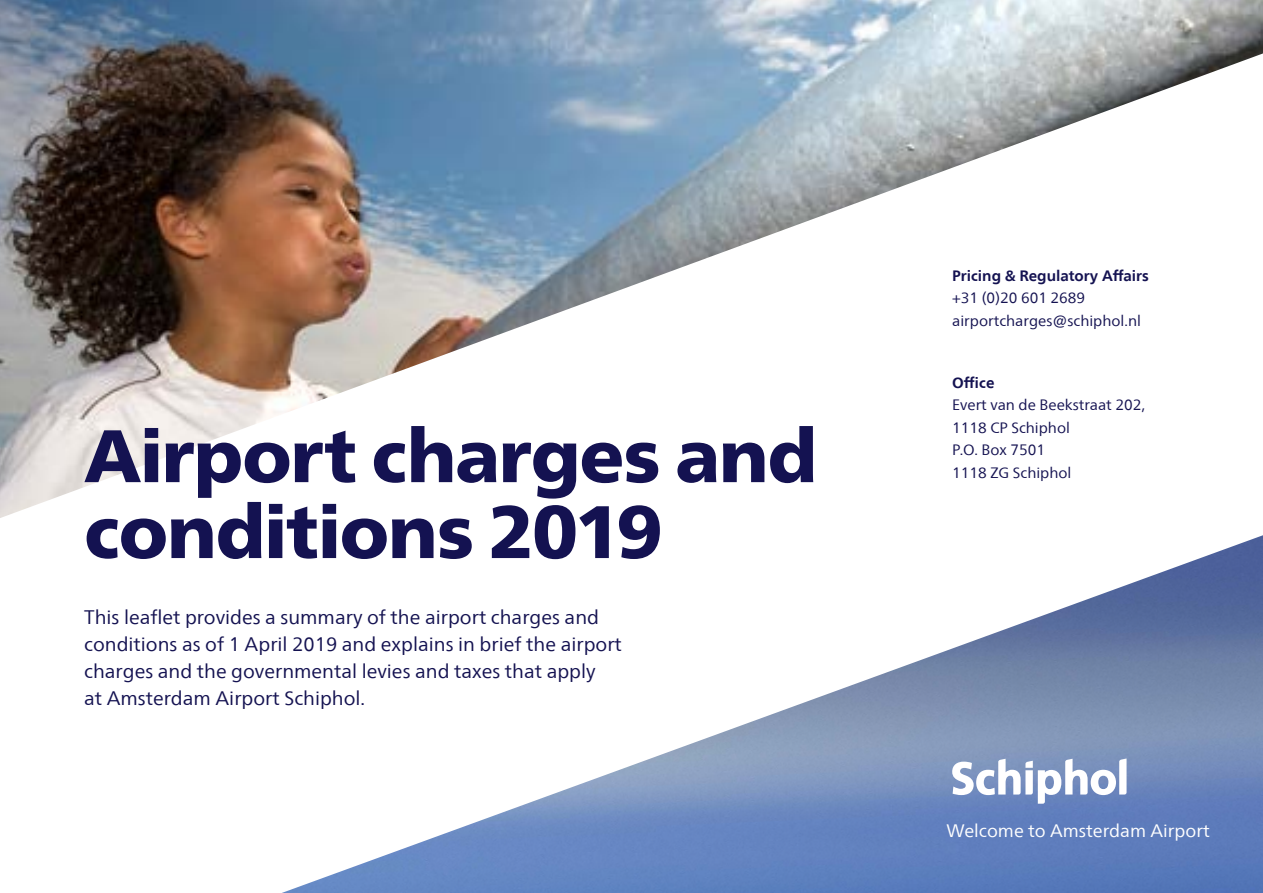
<style>
.page{position:relative;width:1263px;height:893px;background:#fff}
.page>*{position:absolute;margin:0;border:0;box-sizing:border-box;transform-origin:0 0}
.t1{font:900 74.25px/75.9px "Frutigerfor Schiphol";letter-spacing:-.015em;color:#141251}
.t2{font:19.5px/27px "Frutigerfor Schiphol";color:#141251}
.t3{font:18px "Frutigerfor Schiphol";color:#fff}
.t4{font:15px/22.5px "Frutigerfor Schiphol";color:#141251}
.t5{font:700 15px "Frutigerfor Schiphol";color:#141251}
</style>
<div class="page">
<img style="left:0;top:0;width:1263px;height:518px">
<img style="left:282px;top:535px;width:981px;height:358px">
<svg style="left:952px;top:758px;width:174px;height:46px"></svg>
<h1 class="t1" style="left:84px;top:417px;width:735px">Airport charges and conditions 2019</h1>
<p class="t2" style="left:84px;top:603px;width:539px">This leaflet provides a summary of the airport charges and conditions as of 1 April 2019 and explains in brief the airport charges and the governmental levies and taxes that apply<br>at Amsterdam Airport Schiphol.</p>
<p class="t5" style="left:952px;top:266px;width:198px">Pricing &amp; Regulatory Affairs</p>
<p class="t4" style="left:952px;top:286px;width:190px">+31 (0)20 601 2689 airportcharges@schiphol.nl</p>
<p class="t5" style="left:952px;top:374px;width:44px">Office</p>
<p class="t4" style="left:952px;top:394px;width:194px">Evert van de Beekstraat 202,<br>1118 CP Schiphol<br>P.O. Box 7501<br>1118 ZG Schiphol</p>
<p class="t3" style="left:946px;top:820px;width:265px">Welcome to Amsterdam Airport</p>
</div>
